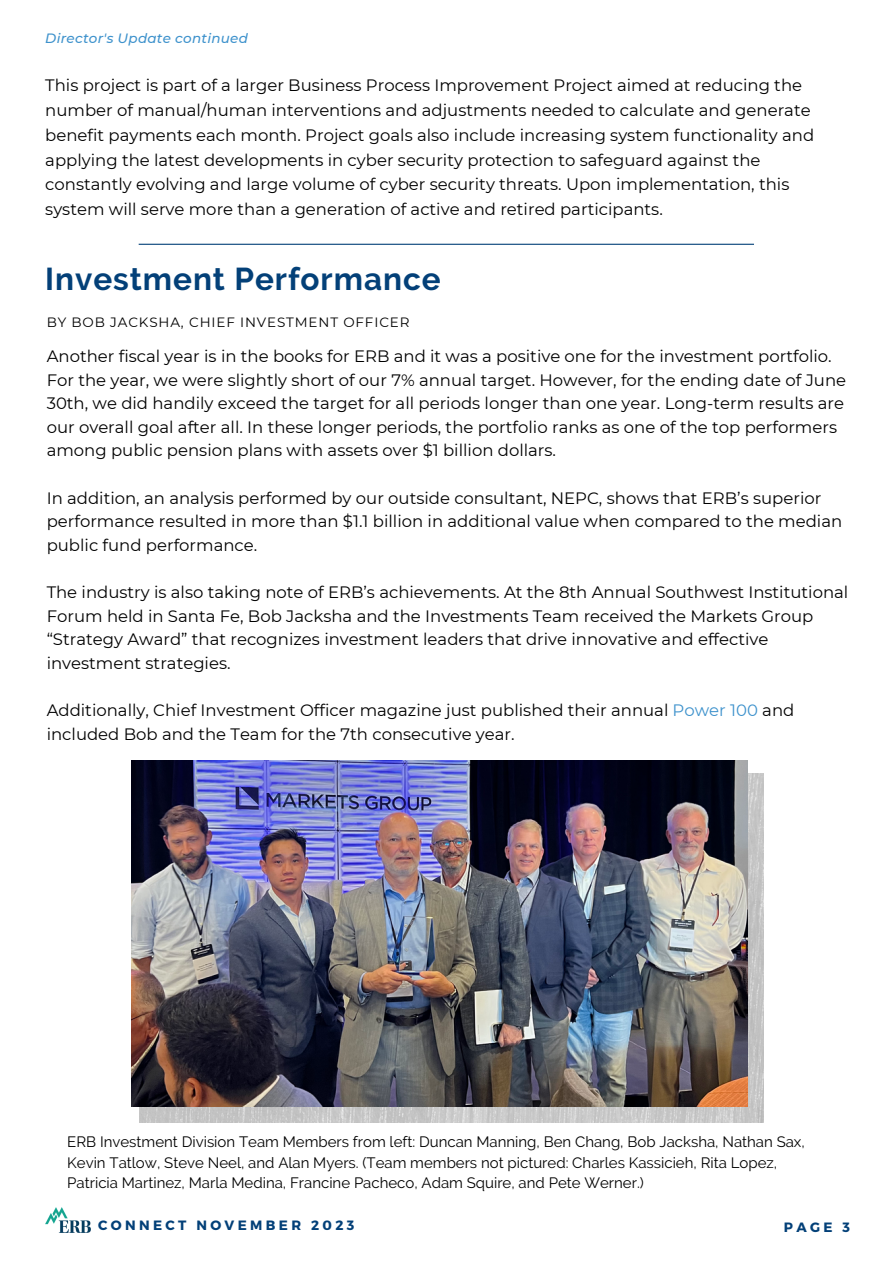
<style>
.page{position:relative;width:893px;height:1264px;background:#fff}
.page>*{position:absolute;margin:0;border:0;box-sizing:border-box;transform-origin:0 0}
.t1{font:700 31.5px "Raleway";letter-spacing:.03em;color:#034078}
.t2{font:16.5px/23.5px "Montserrat";color:#000}
.t3{font:15px/20.2px "Raleway";color:#000}
.t4{font:13.5px "Montserrat";letter-spacing:.065em;color:#000}
.t5{font:italic 500 13.5px "Montserrat";letter-spacing:.02em;color:#3e92cc}
.t6{font:700 13.5px "Montserrat";letter-spacing:.25em;color:#034078}
.s1{color:#3e92cc}
</style>
<div class="page">
<img style="left:45px;top:1207px;width:45px;height:25px">
<img style="left:139px;top:773px;width:624px;height:349px">
<img style="left:131px;top:760px;width:616px;height:346px">
<hr style="left:139px;top:244px;width:615px;height:1px;background:#034078">
<p class="t5" style="left:45px;top:30px;width:204px">Director's Update continued</p>
<p class="t2" style="left:45px;top:73px;width:770px;line-height:24.8px">This project is part of a larger Business Process Improvement Project aimed at reducing the number of manual/human interventions and adjustments needed to calculate and generate benefit payments each month. Project goals also include increasing system functionality and applying the latest developments in cyber security protection to safeguard against the constantly evolving and large volume of cyber security threats. Upon implementation, this system will serve more than a generation of active and retired participants.</p>
<p class="t1" style="left:45px;top:261px;width:397px">Investment Performance</p>
<p class="t4" style="left:47px;top:314px;width:364px">BY BOB JACKSHA, CHIEF INVESTMENT OFFICER</p>
<p class="t2" style="left:47px;top:344px;width:800px">Another fiscal year is in the books for ERB and it was a positive one for the investment portfolio.<br>For the year, we were slightly short of our 7% annual target. However, for the ending date of June 30th, we did handily exceed the target for all periods longer than one year. Long-term results are our overall goal after all. In these longer periods, the portfolio ranks as one of the top performers among public pension plans with assets over $1 billion dollars.</p>
<p class="t2" style="left:47px;top:486px;width:797px">In addition, an analysis performed by our outside consultant, NEPC, shows that ERB’s superior performance resulted in more than $1.1 billion in additional value when compared to the median public fund performance.</p>
<p class="t2" style="left:47px;top:580px;width:803px">The industry is also taking note of ERB’s achievements. At the 8th Annual Southwest Institutional Forum held in Santa Fe, Bob Jacksha and the Investments Team received the Markets Group “Strategy Award” that recognizes investment leaders that drive innovative and effective investment strategies.</p>
<p class="t2" style="left:47px;top:698px;width:749px">Additionally, Chief Investment Officer magazine just published their annual <span class="s1">Power 100</span> and included Bob and the Team for the 7th consecutive year.</p>
<p class="t3" style="left:67px;top:1131px;width:739px">ERB Investment Division Team Members from left: Duncan Manning, Ben Chang, Bob Jacksha, Nathan Sax,<br>Kevin Tatlow, Steve Neel, and Alan Myers. (Team members not pictured: Charles Kassicieh, Rita Lopez,<br>Patricia Martinez, Marla Medina, Francine Pacheco, Adam Squire, and Pete Werner.)</p>
<p class="t6" style="left:98px;top:1216px;width:258px">CONNECT NOVEMBER 2023</p>
<p class="t6" style="left:783px;top:1217px;width:68px">PAGE 3</p>
</div>
